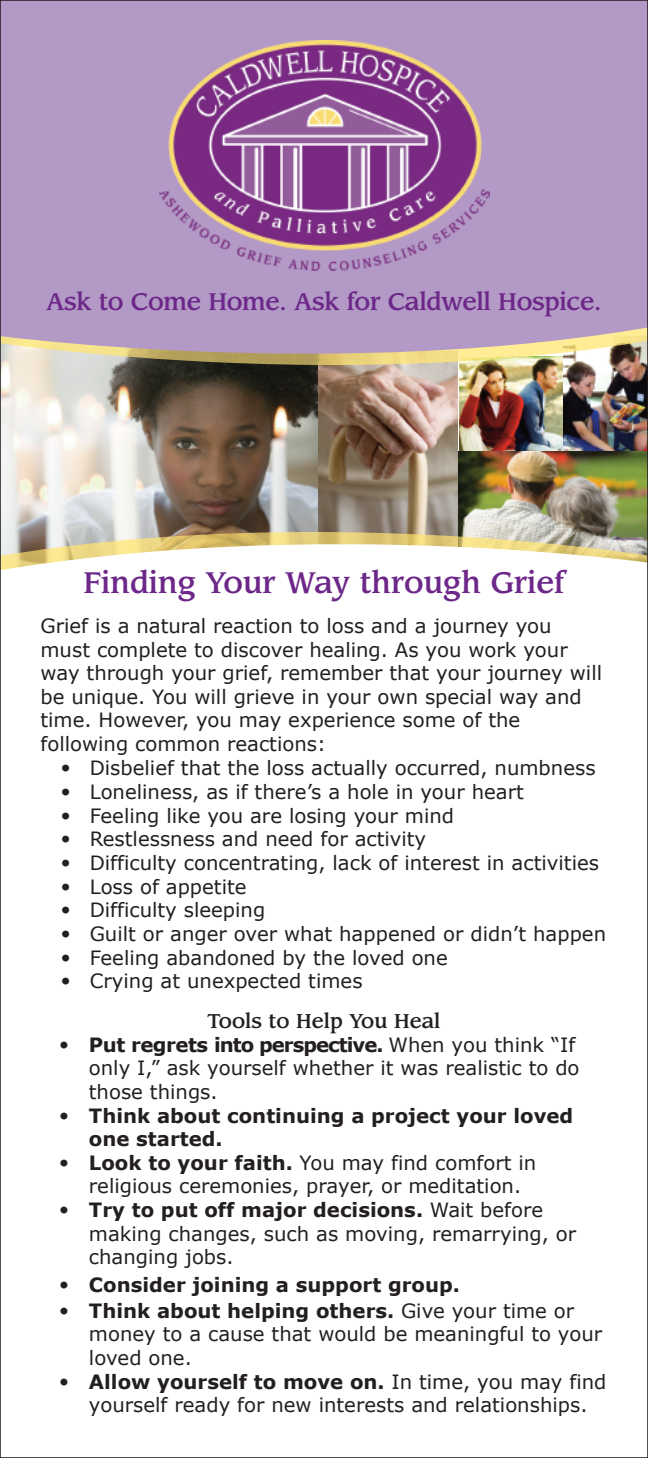
<style>
.page{position:relative;width:648px;height:1458px;background:#fff}
.page>*{position:absolute;margin:0;border:0;box-sizing:border-box;transform-origin:0 0}
.t1{font:500 29.25px "Leawood Std";color:#6c2789}
.t2{font:500 23.62px "Leawood Std";letter-spacing:-.015em;color:#6c2789}
.t3{font:19.8px/23.4px "Verdana";color:#231f20}
.t4{font:700 19.8px/22.9px "Verdana";color:#231f20}
.t5{font:500 19.8px "Leawood Std";color:#231f20}
.s1{font-family:"Leawood Std";font-weight:500}
.s2{font-weight:700}
</style>
<div class="page">
<img style="left:2px;top:385px;width:317px;height:128px">
<img style="left:319px;top:385px;width:140px;height:128px">
<img style="left:460px;top:385px;width:103px;height:67px">
<img style="left:563px;top:385px;width:83px;height:67px">
<img style="left:459px;top:452px;width:187px;height:61px">
<svg style="left:2px;top:513px;width:644px;height:57px"></svg>
<svg style="left:2px;top:2px;width:644px;height:383px;fill:#b399c5"></svg>
<img style="left:160px;top:40px;width:329px;height:230px">
<p class="t2" style="left:46px;top:291px;width:557px">Ask to Come Home. Ask for Caldwell Hospice.</p>
<h1 class="t1" style="left:83px;top:570px;width:483px">Finding Your Way through Grief</h1>
<p class="t3" style="left:40px;top:613px;width:563px">Grief is a natural reaction to loss and a journey you must complete to discover healing. As you work your way through your grief, remember that your journey will be unique. You will grieve in your own special way and time. However, you may experience some of the following common reactions:</p>
<p class="t3" style="left:61px;top:756px;width:536px"><span class="s1">•</span> Disbelief that the loss actually occurred, numbness</p>
<p class="t3" style="left:61px;top:779px;width:465px"><span class="s1">•</span> Loneliness, as if there’s a hole in your heart</p>
<p class="t3" style="left:61px;top:803px;width:395px"><span class="s1">•</span> Feeling like you are losing your mind</p>
<p class="t3" style="left:61px;top:827px;width:367px"><span class="s1">•</span> Restlessness and need for activity</p>
<p class="t3" style="left:61px;top:850px;width:540px"><span class="s1">•</span> Difficulty concentrating, lack of interest in activities</p>
<p class="t3" style="left:61px;top:874px;width:187px"><span class="s1">•</span> Loss of appetite</p>
<p class="t3" style="left:61px;top:898px;width:206px"><span class="s1">•</span> Difficulty sleeping</p>
<p class="t3" style="left:61px;top:922px;width:547px"><span class="s1">•</span> Guilt or anger over what happened or didn’t happen</p>
<p class="t3" style="left:61px;top:945px;width:389px"><span class="s1">•</span> Feeling abandoned by the loved one</p>
<p class="t3" style="left:61px;top:969px;width:303px"><span class="s1">•</span> Crying at unexpected times</p>
<p class="t5" style="left:208px;top:1013px;width:235px">Tools to Help You Heal</p>
<p class="t3" style="left:89px;top:1032px;width:492px;text-indent:-30px"><span class="s1">•</span> <span class="s2">Put regrets into perspective.</span> When you think “If only I,” ask yourself whether it was realistic to do those things.</p>
<p class="t4" style="left:89px;top:1104px;width:486px;text-indent:-30px"><span class="s1">•</span> Think about continuing a project your loved one started.</p>
<p class="t3" style="left:89px;top:1151px;width:449px;text-indent:-30px"><span class="s1">•</span> <span class="s2">Look to your faith.</span> You may find comfort in religious ceremonies, prayer, or meditation.</p>
<p class="t3" style="left:89px;top:1198px;width:489px;text-indent:-30px"><span class="s1">•</span> <span class="s2">Try to put off major decisions.</span> Wait before making changes, such as moving, remarrying, or changing jobs.</p>
<p class="t4" style="left:59px;top:1272px;width:402px"><span class="s1">•</span> Consider joining a support group.</p>
<p class="t3" style="left:89px;top:1299px;width:515px;text-indent:-30px"><span class="s1">•</span> <span class="s2">Think about helping others.</span> Give your time or money to a cause that would be meaningful to your loved one.</p>
<p class="t3" style="left:59px;top:1370px;width:549px;text-align:center"><span class="s1">•</span> <span class="s2">Allow yourself to move on.</span> In time, you may find yourself ready for new interests and relationships.</p>
</div>
